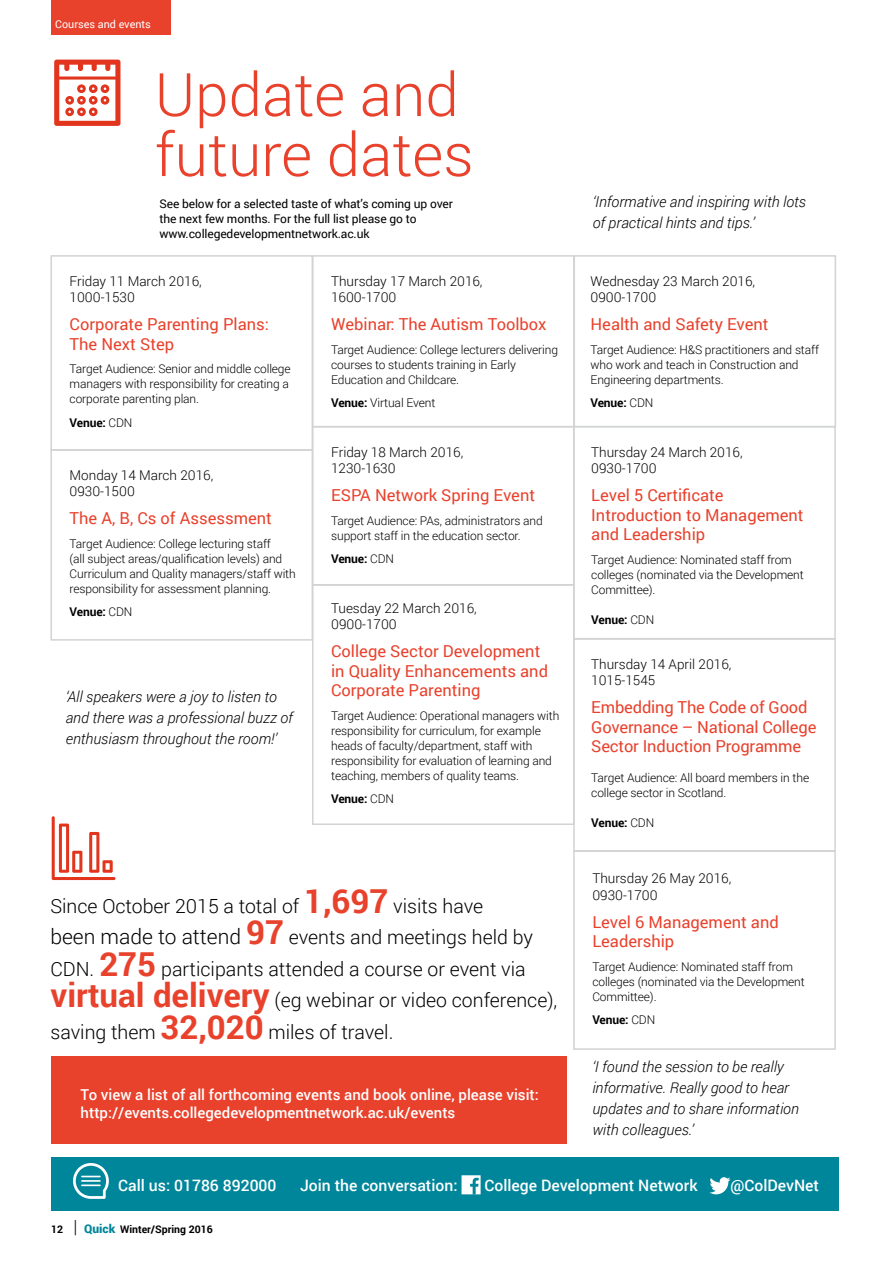
<style>
.page{position:relative;width:893px;height:1263px;background:#fff}
.page>*{position:absolute;margin:0;border:0;box-sizing:border-box;transform-origin:0 0}
.t1{font:300 60px/60px "Roboto";color:#e8412c}
.t2{font:300 19.5px/31.5px "Roboto";color:#000}
.t3{font:16.5px/19.5px "Roboto";color:#e8412c}
.t4{font:500 15.75px "Roboto";color:#fff}
.t5{font:italic 300 15px/21px "Roboto";color:#000}
.t6{font:500 15px/18px "Roboto";color:#fff}
.t7{font:300 13.5px/16.5px "Roboto";color:#000}
.t8{font:300 12px/15px "Roboto";letter-spacing:-.01em;color:#000}
.t9{font:12px/15px "Roboto";letter-spacing:-.01em;color:#000}
.t10{font:700 12px "Roboto";letter-spacing:-.01em;color:#000}
.t11{font:10.8px "Roboto";color:#fff}
.t12{font:700 10.5px "Roboto";color:#000}
.s1{font-weight:300}
.s2{font-weight:700}
.s3{font-weight:700;font-size:33px;color:#e8412c}
.s4{font-size:21px}
.s5{font-weight:300;font-size:18px}
.s6{font-weight:900;font-size:12px;color:#00869a}
</style>
<div class="page">
<div style="left:51px;top:1157px;width:787px;height:53px;background:#00869a"></div>
<div style="left:51px;top:1057px;width:516px;height:87px;background:#e8412c"></div>
<div style="left:51px;top:0;width:119px;height:34px;background:#e8412c"></div>
<svg style="left:54px;top:60px;width:66px;height:66px"></svg>
<div style="left:573px;top:426px;width:263px;height:214px;border:2px solid #d1d3d4"></div>
<div style="left:573px;top:638px;width:263px;height:214px;border:2px solid #d1d3d4"></div>
<div style="left:312px;top:584px;width:263px;height:241px;border:2px solid #d1d3d4"></div>
<div style="left:573px;top:255px;width:263px;height:172px;border:2px solid #d1d3d4"></div>
<div style="left:573px;top:850px;width:263px;height:200px;border:2px solid #d1d3d4"></div>
<div style="left:50px;top:449px;width:263px;height:192px;border:2px solid #d1d3d4"></div>
<div style="left:50px;top:255px;width:263px;height:196px;border:2px solid #d1d3d4"></div>
<div style="left:312px;top:255px;width:263px;height:172px;border:2px solid #d1d3d4"></div>
<div style="left:312px;top:426px;width:263px;height:160px;border:2px solid #d1d3d4"></div>
<svg style="left:73px;top:1163px;width:36px;height:36px"></svg>
<svg style="left:462px;top:1175px;width:19px;height:19px"></svg>
<svg style="left:709px;top:1177px;width:21px;height:17px"></svg>
<svg style="left:52px;top:816px;width:63px;height:64px"></svg>
<p class="t11" style="left:55px;top:17px;width:97px">Courses and events</p>
<h1 class="t1" style="left:155px;top:63px;width:320px">Update and future dates</h1>
<p class="t9" style="left:159px;top:196px;width:295px">See below for a selected taste of what’s coming up over the next few months. For the full list please go to www.collegedevelopmentnetwork.ac.uk</p>
<p class="t7" style="left:70px;top:272px;width:134px">Friday 11 March 2016,<br>1000-1530</p>
<h3 class="t3" style="left:70px;top:314px;width:201px">Corporate Parenting Plans:<br>The Next Step</h3>
<p class="t8" style="left:70px;top:361px;width:223px">Target Audience: Senior and middle college managers with responsibility for creating a corporate parenting plan.</p>
<p class="t10" style="left:70px;top:414px;width:64px">Venue: <span class="s1">CDN</span></p>
<p class="t7" style="left:70px;top:466px;width:145px">Monday 14 March 2016,<br>0930-1500</p>
<h3 class="t3" style="left:70px;top:508px;width:204px">The A, B, Cs of Assessment</h3>
<p class="t8" style="left:70px;top:536px;width:228px">Target Audience: College lecturing staff<br>(all subject areas/qualification levels) and Curriculum and Quality managers/staff with responsibility for assessment planning.</p>
<p class="t10" style="left:70px;top:604px;width:64px">Venue: <span class="s1">CDN</span></p>
<p class="t5" style="left:66px;top:685px;width:229px">‘All speakers were a joy to listen to and there was a professional buzz of enthusiasm throughout the room!’</p>
<p class="t7" style="left:331px;top:272px;width:153px">Thursday 17 March 2016,<br>1600-1700</p>
<h3 class="t3" style="left:331px;top:314px;width:217px">Webinar: The Autism Toolbox</h3>
<p class="t8" style="left:331px;top:342px;width:228px">Target Audience: College lecturers delivering courses to students training in Early<br>Education and Childcare.</p>
<p class="t8" style="left:331px;top:395px;width:106px"><span class="s2">Venue:</span> Virtual Event</p>
<p class="t7" style="left:331px;top:443px;width:134px">Friday 18 March 2016,<br>1230-1630</p>
<h3 class="t3" style="left:331px;top:485px;width:205px">ESPA Network Spring Event</h3>
<p class="t8" style="left:331px;top:512px;width:213px">Target Audience: PAs, administrators and support staff in the education sector.</p>
<p class="t10" style="left:331px;top:550px;width:64px">Venue: <span class="s1">CDN</span></p>
<p class="t7" style="left:331px;top:599px;width:147px">Tuesday 22 March 2016,<br>0900-1700</p>
<h3 class="t3" style="left:331px;top:641px;width:218px">College Sector Development in Quality Enhancements and<br>Corporate Parenting</h3>
<p class="t8" style="left:331px;top:707px;width:230px">Target Audience: Operational managers with responsibility for curriculum, for example heads of faculty/department, staff with responsibility for evaluation of learning and teaching, members of quality teams.</p>
<p class="t10" style="left:331px;top:790px;width:64px">Venue: <span class="s1">CDN</span></p>
<h2 class="t2" style="left:50px;top:889px;width:508px">Since October 2015 a total of <span class="s3">1,697</span> visits have<br><span class="s4">been made to attend</span> <span class="s3">97</span> events and meetings held by CDN. <span class="s3">275</span> participants attended a course or event via <span class="s3">virtual delivery</span> (eg webinar or video conference), saving them <span class="s3">32,020</span> miles of travel.</h2>
<p class="t6" style="left:81px;top:1085px;width:460px">To view a list of all forthcoming events and book online, please visit: http://events.collegedevelopmentnetwork.ac.uk/events</p>
<p class="t5" style="left:593px;top:191px;width:215px">‘Informative and inspiring with lots of practical hints and tips.’</p>
<p class="t7" style="left:590px;top:272px;width:166px">Wednesday 23 March 2016,<br>0900-1700</p>
<h3 class="t3" style="left:590px;top:314px;width:179px">Health and Safety Event</h3>
<p class="t8" style="left:590px;top:342px;width:230px">Target Audience: H&amp;S practitioners and staff who work and teach in Construction and<br>Engineering departments.</p>
<p class="t10" style="left:590px;top:395px;width:64px">Venue: <span class="s1">CDN</span></p>
<p class="t7" style="left:591px;top:443px;width:153px">Thursday 24 March 2016,<br>0930-1700</p>
<h3 class="t3" style="left:591px;top:485px;width:214px">Level 5 Certificate<br>Introduction to Management and Leadership</h3>
<p class="t8" style="left:591px;top:551px;width:214px">Target Audience: Nominated staff from colleges (nominated via the Development<br>Committee).</p>
<p class="t10" style="left:591px;top:611px;width:64px">Venue: <span class="s1">CDN</span></p>
<p class="t7" style="left:591px;top:655px;width:142px">Thursday 14 April 2016,<br>1015-1545</p>
<h3 class="t3" style="left:591px;top:697px;width:227px">Embedding The Code of Good<br>Governance – National College<br>Sector Induction Programme</h3>
<p class="t8" style="left:591px;top:770px;width:219px">Target Audience: All board members in the college sector in Scotland.</p>
<p class="t10" style="left:591px;top:814px;width:64px">Venue: <span class="s1">CDN</span></p>
<p class="t7" style="left:592px;top:870px;width:140px">Thursday 26 May 2016,<br>0930-1700</p>
<h3 class="t3" style="left:592px;top:911px;width:188px">Level 6 Management and<br>Leadership</h3>
<p class="t8" style="left:592px;top:958px;width:214px">Target Audience: Nominated staff from colleges (nominated via the Development<br>Committee).</p>
<p class="t10" style="left:592px;top:1011px;width:64px">Venue: <span class="s1">CDN</span></p>
<p class="t5" style="left:592px;top:1056px;width:208px">‘I found the session to be really informative. Really good to hear updates and to share information with colleagues.’</p>
<h3 class="t4" style="left:118px;top:1175px;width:160px">Call us: 01786 892000</h3>
<h3 class="t4" style="left:300px;top:1175px;width:159px">Join the conversation:</h3>
<h3 class="t4" style="left:484px;top:1175px;width:215px">College Development Network</h3>
<h3 class="t4" style="left:730px;top:1175px;width:90px">@ColDevNet</h3>
<p class="t12" style="left:51px;top:1222px;width:163px">12 <span class="s5">|</span> <span class="s6">Quick</span> Winter/Spring 2016</p>
</div>
